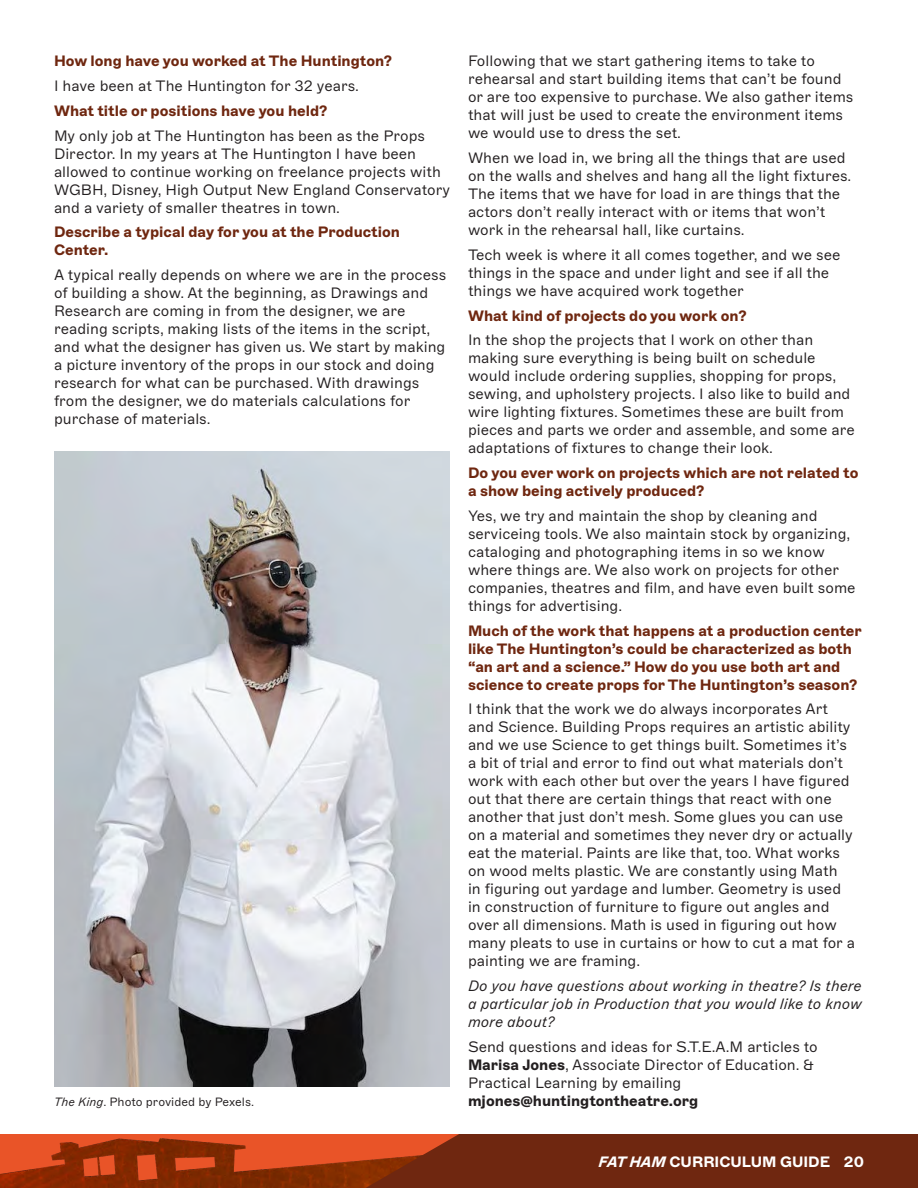
<style>
.page{position:relative;width:918px;height:1188px;background:#fff}
.page>*{position:absolute;margin:0;border:0;box-sizing:border-box;transform-origin:0 0}
.Standard_Paragraph{font:300 15px/18px "ABC Marfa";color:#231f20}
.Standard_Paragraph-2{font:700 15px/18px "ABC Marfa";color:#6f2710}
.Standard_Paragraph-3{font:italic 300 15px/18px "ABC Marfa";color:#231f20;text-align:justify}
.Standard_Paragraph-4{font:700 15px "ABC Marfa";color:#231f20}
.t1{font:700 15px "ABC Marfa";color:#fff}
.t2{font:300 12px "ABC Marfa";color:#231f20}
.s1{font-weight:700}
.s2{font-style:italic}
</style>
<div class="page">
<div style="left:0;top:1134px;width:656px;height:54px;background:#e95428"></div>
<img style="left:0;top:1138px;width:362px;height:50px">
<svg style="left:362px;top:1134px;width:556px;height:54px;background:#772911"></svg>
<img style="left:54px;top:451px;width:396px;height:635px">
<p class="Standard_Paragraph-2" style="left:54px;top:52px;width:340px">How long have you worked at The Huntington?</p>
<p class="Standard_Paragraph" style="left:54px;top:77px;width:307px">I have been at The Huntington for 32 years.</p>
<p class="Standard_Paragraph-2" style="left:54px;top:102px;width:275px">What title or positions have you held?</p>
<p class="Standard_Paragraph" style="left:54px;top:127px;width:398px">My only job at The Huntington has been as the Props Director. In my years at The Huntington I have been allowed to continue working on freelance projects with WGBH, Disney, High Output New England Conservatory and a variety of smaller theatres in town.</p>
<p class="Standard_Paragraph-2" style="left:54px;top:223px;width:348px">Describe a typical day for you at the Production<br>Center.</p>
<p class="Standard_Paragraph" style="left:54px;top:266px;width:394px">A typical really depends on where we are in the process of building a show. At the beginning, as Drawings and Research are coming in from the designer, we are reading scripts, making lists of the items in the script, and what the designer has given us. We start by making a picture inventory of the props in our stock and doing research for what can be purchased. With drawings from the designer, we do materials calculations for purchase of materials.</p>
<p class="Standard_Paragraph" style="left:468px;top:52px;width:387px">Following that we start gathering items to take to rehearsal and start building items that can’t be found or are too expensive to purchase. We also gather items that will just be used to create the environment items we would use to dress the set.</p>
<p class="Standard_Paragraph" style="left:468px;top:149px;width:385px">When we load in, we bring all the things that are used on the walls and shelves and hang all the light fixtures.<br>The items that we have for load in are things that the actors don’t really interact with or items that won’t work in the rehearsal hall, like curtains.</p>
<p class="Standard_Paragraph" style="left:468px;top:246px;width:374px">Tech week is where it all comes together, and we see things in the space and under light and see if all the things we have acquired work together</p>
<p class="Standard_Paragraph-2" style="left:468px;top:306px;width:280px">What kind of projects do you work on?</p>
<p class="Standard_Paragraph" style="left:468px;top:331px;width:388px">In the shop the projects that I work on other than making sure everything is being built on schedule would include ordering supplies, shopping for props, sewing, and upholstery projects. I also like to build and wire lighting fixtures. Sometimes these are built from pieces and parts we order and assemble, and some are adaptations of fixtures to change their look.</p>
<p class="Standard_Paragraph-2" style="left:468px;top:464px;width:392px">Do you ever work on projects which are not related to a show being actively produced?</p>
<p class="Standard_Paragraph" style="left:468px;top:507px;width:389px">Yes, we try and maintain the shop by cleaning and serviceing tools. We also maintain stock by organizing, cataloging and photographing items in so we know where things are. We also work on projects for other companies, theatres and film, and have even built some things for advertising.</p>
<p class="Standard_Paragraph-2" style="left:468px;top:621px;width:395px">Much of the work that happens at a production center like The Huntington’s could be characterized as both “an art and a science.” How do you use both art and science to create props for The Huntington’s season?</p>
<p class="Standard_Paragraph" style="left:468px;top:700px;width:389px">I think that the work we do always incorporates Art and Science. Building Props requires an artistic ability and we use Science to get things built. Sometimes it’s a bit of trial and error to find out what materials don’t work with each other but over the years I have figured out that there are certain things that react with one another that just don’t mesh. Some glues you can use on a material and sometimes they never dry or actually eat the material. Paints are like that, too. What works on wood melts plastic. We are constantly using Math<br>in figuring out yardage and lumber. Geometry is used in construction of furniture to figure out angles and over all dimensions. Math is used in figuring out how many pleats to use in curtains or how to cut a mat for a painting we are framing.</p>
<p class="Standard_Paragraph-3" style="left:468px;top:977px;width:395px">Do you have questions about working in theatre? Is there a particular job in Production that you would like to know more about?</p>
<p class="Standard_Paragraph" style="left:468px;top:1038px;width:351px">Send questions and ideas for S.T.E.A.M articles to<br><span class="s1">Marisa Jones</span>, Associate Director of Education. &amp;<br>Practical Learning by emailing</p>
<p class="t2" style="left:54px;top:1095px;width:202px"><span class="s2">The King</span>. Photo provided by Pexels.</p>
<p class="Standard_Paragraph-4" style="left:468px;top:1091px;width:232px">mjones@huntingtontheatre.org</p>
<p class="t1" style="left:599px;top:1153px;width:267px"><span class="s2">FAT HAM</span> CURRICULUM GUIDE 20</p>
</div>
